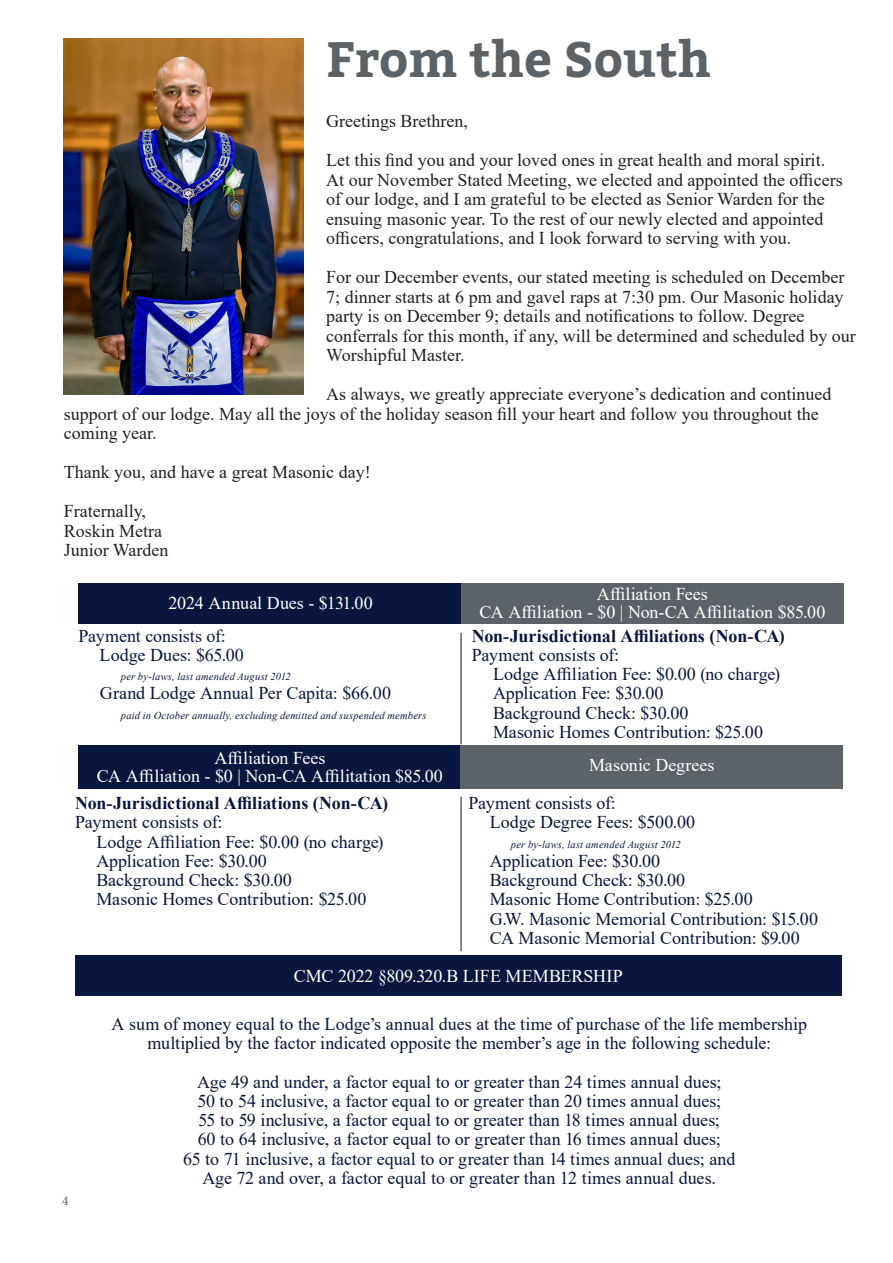
<style>
.page{position:relative;width:893px;height:1263px;background:#fff}
.page>*{position:absolute;margin:0;border:0;box-sizing:border-box;transform-origin:0 0}
.t1{font:700 49.5px "Bitter";color:#5b6369}
.t2{font:18px/19.2px "Times New Roman";color:#09173e}
.t3{font:18px/19.5px "Times New Roman";color:#231f20}
.t4{font:18px/18px "Times New Roman";letter-spacing:-.005em;color:#fff;text-align:center}
.t5{font:700 18px "Times New Roman";letter-spacing:-.005em;color:#09173e}
.t6{font:13.5px "Minion Pro";color:#5b6369}
.t7{font:italic 10.5px "Times New Roman";letter-spacing:.02em;color:#09173e}
</style>
<div class="page">
<div style="left:75px;top:956px;width:766px;height:40px;background:#09173e"></div>
<div style="left:78px;top:745px;width:382px;height:44px;background:#09173e"></div>
<div style="left:460px;top:745px;width:383px;height:44px;background:#5b6369"></div>
<hr style="left:460px;top:796px;width:2px;height:155px;background:#5b6369">
<div style="left:78px;top:583px;width:383px;height:40px;background:#09173e"></div>
<div style="left:461px;top:583px;width:383px;height:40px;background:#5b6369"></div>
<hr style="left:460px;top:633px;width:2px;height:111px;background:#5b6369">
<img style="left:64px;top:39px;width:240px;height:355px">
<h1 class="t1" style="left:326px;top:27px;width:387px">From the South</h1>
<p class="t3" style="left:326px;top:101px;width:500px;line-height:39px">Greetings Brethren,<br>Let this find you and your loved ones in great health and moral spirit.</p>
<p class="t3" style="left:326px;top:169px;width:518px">At our November Stated Meeting, we elected and appointed the officers of our lodge, and I am grateful to be elected as Senior Warden for the ensuing masonic year. To the rest of our newly elected and appointed officers, congratulations, and I look forward to serving with you.</p>
<p class="t3" style="left:326px;top:267px;width:531px">For our December events, our stated meeting is scheduled on December 7; dinner starts at 6 pm and gavel raps at 7:30 pm. Our Masonic holiday party is on December 9; details and notifications to follow. Degree conferrals for this month, if any, will be determined and scheduled by our Worshipful Master.</p>
<p class="t3" style="left:64px;top:384px;width:769px;text-indent:262px">As always, we greatly appreciate everyone’s dedication and continued support of our lodge. May all the joys of the holiday season fill your heart and follow you throughout the coming year.</p>
<p class="t3" style="left:64px;top:452px;width:308px;line-height:39px">Thank you, and have a great Masonic day!<br>Fraternally,</p>
<p class="t3" style="left:64px;top:520px;width:106px">Roskin Metra<br>Junior Warden</p>
<p class="t4" style="left:168px;top:593px;width:206px">2024 Annual Dues - $131.00</p>
<p class="t4" style="left:479px;top:584px;width:348px">Affiliation Fees<br>CA Affiliation - $0 | Non-CA Affilitation $85.00</p>
<p class="t2" style="left:100px;top:625px;width:146px;text-indent:-21px">Payment consists of:<br>Lodge Dues: $65.00</p>
<p class="t7" style="left:121px;top:669px;width:171px">per by-laws, last amended August 2012</p>
<p class="t2" style="left:100px;top:683px;width:293px">Grand Lodge Annual Per Capita: $66.00</p>
<p class="t7" style="left:121px;top:708px;width:307px">paid in October annually, excluding demitted and suspended members</p>
<p class="t5" style="left:472px;top:623px;width:315px">Non-Jurisdictional Affiliations (Non-CA)</p>
<p class="t2" style="left:493px;top:645px;width:289px;text-indent:-21px">Payment consists of:<br>Lodge Affiliation Fee: $0.00 (no charge)<br>Application Fee: $30.00<br>Background Check: $30.00<br>Masonic Homes Contribution: $25.00</p>
<p class="t4" style="left:97px;top:748px;width:348px">Affiliation Fees<br>CA Affiliation - $0 | Non-CA Affilitation $85.00</p>
<p class="t4" style="left:589px;top:755px;width:127px">Masonic Degrees</p>
<p class="t5" style="left:75px;top:790px;width:315px">Non-Jurisdictional Affiliations (Non-CA)</p>
<p class="t2" style="left:96px;top:812px;width:289px;text-indent:-21px">Payment consists of:<br>Lodge Affiliation Fee: $0.00 (no charge)<br>Application Fee: $30.00<br>Background Check: $30.00<br>Masonic Homes Contribution: $25.00</p>
<p class="t2" style="left:490px;top:793px;width:207px;text-indent:-21px">Payment consists of:<br>Lodge Degree Fees: $500.00</p>
<p class="t7" style="left:511px;top:837px;width:171px">per by-laws, last amended August 2012</p>
<p class="t2" style="left:490px;top:851px;width:330px">Application Fee: $30.00<br>Background Check: $30.00<br>Masonic Home Contribution: $25.00<br>G.W. Masonic Memorial Contribution: $15.00<br>CA Masonic Memorial Contribution: $9.00</p>
<p class="t4" style="left:294px;top:966px;width:330px">CMC 2022 §809.320.B LIFE MEMBERSHIP</p>
<p class="t6" style="left:62px;top:1191px;width:8px">4</p>
<p class="t2" style="left:112px;top:1013px;width:697px;text-align:center">A sum of money equal to the Lodge’s annual dues at the time of purchase of the life membership multiplied by the factor indicated opposite the member’s age in the following schedule:</p>
<p class="t2" style="left:183px;top:1071px;width:554px;text-align:center">Age 49 and under, a factor equal to or greater than 24 times annual dues;<br>50 to 54 inclusive, a factor equal to or greater than 20 times annual dues;<br>55 to 59 inclusive, a factor equal to or greater than 18 times annual dues;<br>60 to 64 inclusive, a factor equal to or greater than 16 times annual dues;<br>65 to 71 inclusive, a factor equal to or greater than 14 times annual dues; and Age 72 and over, a factor equal to or greater than 12 times annual dues.</p>
</div>
